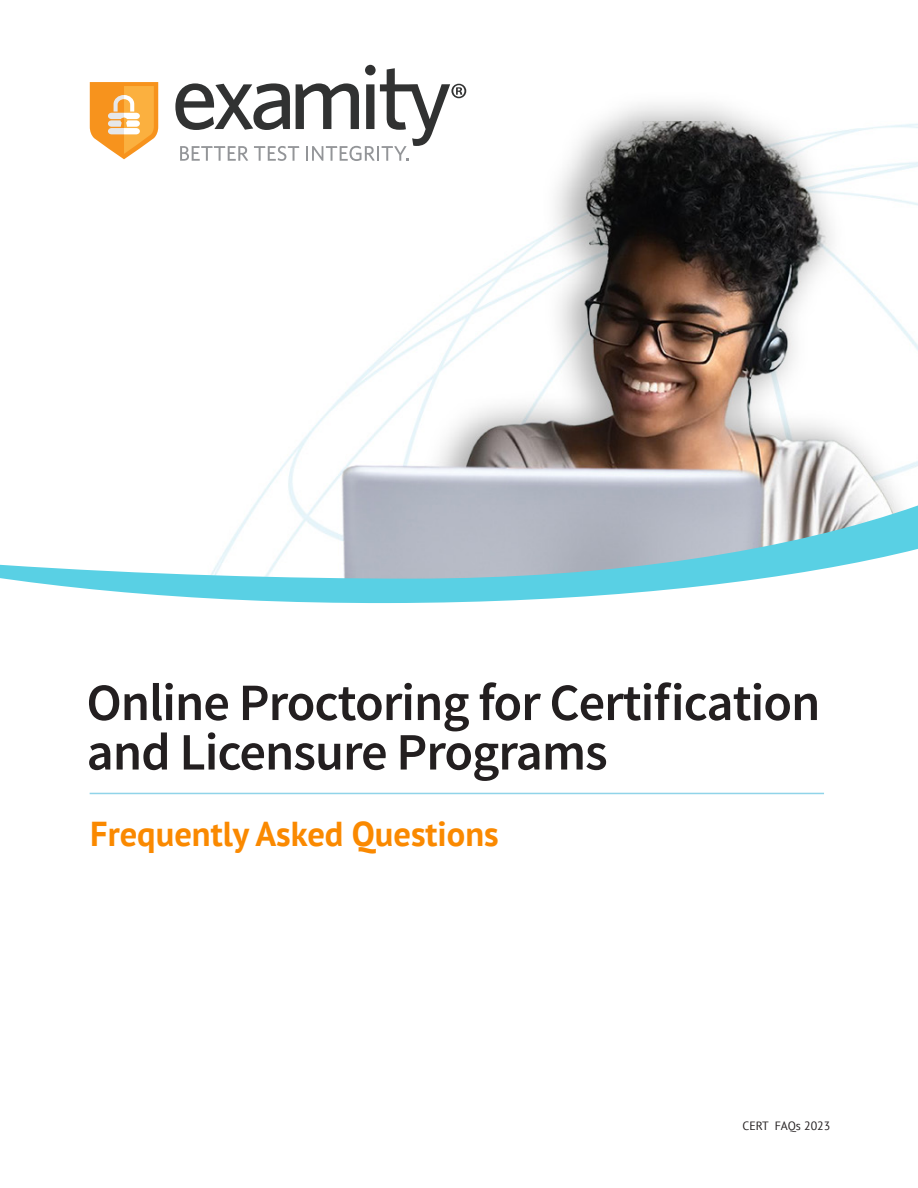
<style>
.page{position:relative;width:918px;height:1188px;background:#fff}
.page>*{position:absolute;margin:0;border:0;box-sizing:border-box;transform-origin:0 0}
.t1{font:600 52.5px "Source Sans Pro";letter-spacing:-.02em;color:#231f20}
.t2{font:700 34.5px "PT Sans";color:#fa8900}
.t3{font:12px "PT Sans";color:#231f20}
</style>
<div class="page">
<svg style="left:7px;top:579px;width:750px;height:24px;fill:#59d0e4"></svg>
<img style="left:0;top:92px;width:918px;height:487px">
<svg style="left:90px;top:82px;width:75px;height:79px"></svg>
<svg style="left:175px;top:65px;width:291px;height:96px"></svg>
<hr style="left:90px;top:793px;width:734px;height:1px;background:#90d4e9">
<p class="t1" style="left:86px;top:669px;width:736px">Online Proctoring for Certification</p>
<p class="t1" style="left:86px;top:719px;width:523px">and Licensure Programs</p>
<p class="t2" style="left:90px;top:811px;width:410px">Frequently Asked Questions</p>
<p class="t3" style="left:742px;top:1118px;width:89px">CERT FAQs 2023</p>
</div>
